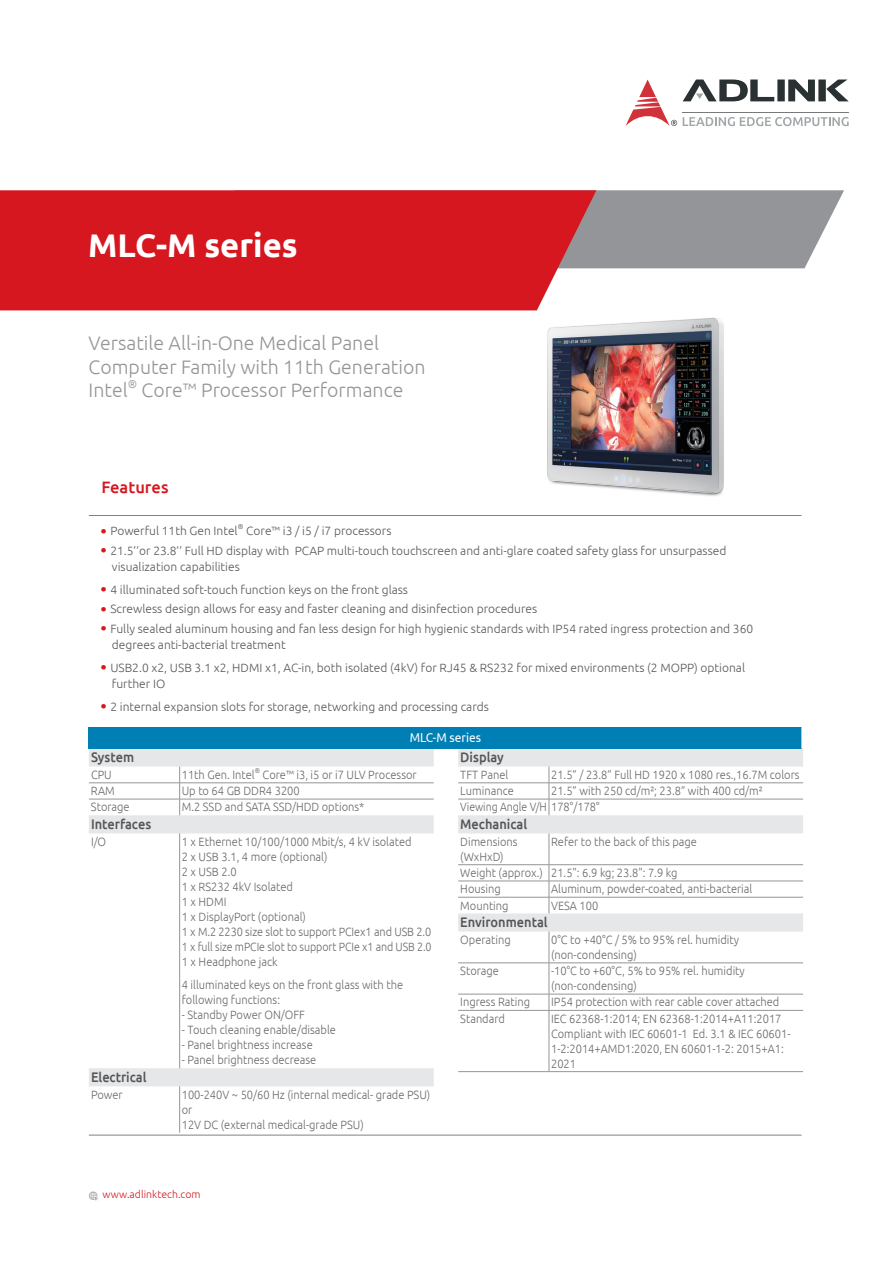
<style>
.page{position:relative;width:893px;height:1263px;background:#fff}
.page>*{position:absolute;margin:0;border:0;box-sizing:border-box;transform-origin:0 0}
.t1{font:700 32.7px "Ubuntu";color:#fff}
.t2{font:300 19.5px/23.4px "Ubuntu";color:#939598}
.t3{font:500 16.5px "Ubuntu";color:#d7171f}
.t4{font:500 13.8px "Ubuntu";color:#545557;scale:.92 1}
.t5{font:12.9px "Ubuntu";color:#fff;scale:.92 1}
.t6{font:300 12px/15px "Ubuntu";color:#69696c;scale:.93 1}
.t7{font:300 12px/16.5px "Ubuntu";color:#57585a}
.t8{font:300 11.4px "Ubuntu";color:#939598}
.t9{font:300 10.5px "Ubuntu";color:#d7171f}
.t10{font:300 7.05px "Ubuntu";color:#69696c;scale:.92 1}
.t11{font:300 7.05px "Ubuntu";color:#57585a}
.s1{font-family:"Microsoft Jheng Hei";font-size:18px;color:#d7171f}
</style>
<div class="page">
<hr style="left:89px;top:1135px;width:712px;height:1px;background:#808285">
<svg style="left:596px;top:190px;width:248px;height:78px;background:#9b9d9f"></svg>
<div style="left:0;top:190px;width:596px;height:120px;background:#d7171f"></div>
<svg style="left:625px;top:80px;width:52px;height:46px"></svg>
<svg style="left:683px;top:117px;width:166px;height:9px"></svg>
<svg style="left:683px;top:80px;width:165px;height:21px"></svg>
<hr style="left:683px;top:112px;width:166px;height:1px;background:#767a7c">
<svg style="left:89px;top:1191px;width:9px;height:10px"></svg>
<svg style="left:89px;top:748px;width:345px;height:338px"></svg>
<hr style="left:89px;top:782px;width:91px;height:1px;background:#939598">
<hr style="left:180px;top:782px;width:254px;height:1px;background:#939598">
<hr style="left:89px;top:799px;width:91px;height:1px;background:#939598">
<hr style="left:180px;top:799px;width:254px;height:1px;background:#939598">
<svg style="left:179px;top:766px;width:1px;height:49px"></svg>
<hr style="left:179px;top:833px;width:1px;height:235px;background:#939598">
<hr style="left:179px;top:1086px;width:1px;height:46px;background:#939598">
<svg style="left:458px;top:748px;width:345px;height:183px"></svg>
<hr style="left:458px;top:782px;width:91px;height:1px;background:#939598">
<hr style="left:549px;top:782px;width:254px;height:1px;background:#939598">
<hr style="left:458px;top:799px;width:91px;height:1px;background:#939598">
<hr style="left:549px;top:799px;width:254px;height:1px;background:#939598">
<svg style="left:549px;top:766px;width:1px;height:49px"></svg>
<hr style="left:549px;top:833px;width:1px;height:31px;background:#939598">
<hr style="left:458px;top:864px;width:91px;height:1px;background:#939598">
<hr style="left:549px;top:864px;width:254px;height:1px;background:#939598">
<hr style="left:458px;top:881px;width:91px;height:1px;background:#939598">
<hr style="left:549px;top:881px;width:254px;height:1px;background:#939598">
<hr style="left:458px;top:897px;width:91px;height:1px;background:#939598">
<hr style="left:549px;top:897px;width:254px;height:1px;background:#939598">
<svg style="left:549px;top:865px;width:1px;height:48px"></svg>
<hr style="left:549px;top:931px;width:1px;height:32px;background:#939598">
<hr style="left:458px;top:962px;width:91px;height:1px;background:#939598">
<hr style="left:549px;top:962px;width:254px;height:1px;background:#939598">
<hr style="left:549px;top:963px;width:1px;height:31px;background:#939598">
<hr style="left:458px;top:994px;width:91px;height:1px;background:#939598">
<hr style="left:549px;top:994px;width:254px;height:1px;background:#939598">
<svg style="left:549px;top:994px;width:1px;height:16px"></svg>
<hr style="left:458px;top:1010px;width:91px;height:1px;background:#939598">
<hr style="left:549px;top:1010px;width:254px;height:1px;background:#939598">
<hr style="left:549px;top:1010px;width:1px;height:61px;background:#939598">
<hr style="left:458px;top:1071px;width:91px;height:1px;background:#939598">
<hr style="left:549px;top:1071px;width:254px;height:1px;background:#939598">
<hr style="left:89px;top:515px;width:712px;height:1px;background:#808285">
<img style="left:535px;top:308px;width:189px;height:188px">
<div style="left:89px;top:727px;width:713px;height:21px;background:#007fb4"></div>
<svg style="left:801px;top:727px;width:1px;height:21px"></svg>
<h1 class="t1" style="left:88px;top:226px;width:211px">MLC-M series</h1>
<h2 class="t2" style="left:89px;top:331px;width:338px">Versatile All-in-One Medical Panel<br>Computer Family with 11th Generation<br>Intel</h2>
<p class="t8" style="left:128px;top:377px;width:11px">®</p>
<h2 class="t2" style="left:142px;top:378px;width:263px">Core™ Processor Performance</h2>
<h3 class="t3" style="left:101px;top:477px;width:69px">Features</h3>
<p class="t7" style="left:100px;top:522px;width:139px"><span class="s1">•</span> Powerful 11th Gen Intel</p>
<p class="t11" style="left:238px;top:523px;width:7px">®</p>
<p class="t7" style="left:246px;top:522px;width:147px">Core™ i3 / i5 / i7 processors</p>
<p class="t7" style="left:112px;top:542px;width:616px;text-indent:-12px"><span class="s1">•</span> 21.5’’or 23.8’’ Full HD display with PCAP multi-touch touchscreen and anti-glare coated safety glass for unsurpassed visualization capabilities</p>
<p class="t7" style="left:100px;top:581px;width:310px"><span class="s1">•</span> 4 illuminated soft-touch function keys on the front glass</p>
<p class="t7" style="left:100px;top:600px;width:439px"><span class="s1">•</span> Screwless design allows for easy and faster cleaning and disinfection procedures</p>
<p class="t7" style="left:112px;top:620px;width:643px;text-indent:-12px"><span class="s1">•</span> Fully sealed aluminum housing and fan less design for high hygienic standards with IP54 rated ingress protection and 360 degrees anti-bacterial treatment</p>
<p class="t7" style="left:112px;top:659px;width:635px;text-indent:-12px"><span class="s1">•</span> USB2.0 x2, USB 3.1 x2, HDMI x1, AC-in, both isolated (4kV) for RJ45 &amp; RS232 for mixed environments (2 MOPP) optional further IO</p>
<p class="t7" style="left:100px;top:698px;width:391px"><span class="s1">•</span> 2 internal expansion slots for storage, networking and processing cards</p>
<p class="t5" style="left:410px;top:730px;width:79px">MLC-M series</p>
<p class="t4" style="left:91px;top:749px;width:48px">System</p>
<p class="t6" style="left:91px;top:767px;width:24px">CPU</p>
<p class="t6" style="left:182px;top:767px;width:80px">11th Gen. Intel</p>
<p class="t10" style="left:255px;top:766px;width:7px">®</p>
<p class="t6" style="left:263px;top:767px;width:167px">Core™ i3, i5 or i7 ULV Processor</p>
<p class="t6" style="left:91px;top:783px;width:27px">RAM</p>
<p class="t6" style="left:182px;top:783px;width:128px">Up to 64 GB DDR4 3200</p>
<p class="t6" style="left:91px;top:799px;width:43px">Storage</p>
<p class="t6" style="left:182px;top:799px;width:198px">M.2 SSD and SATA SSD/HDD options*</p>
<p class="t4" style="left:91px;top:815px;width:67px">Interfaces</p>
<p class="t6" style="left:91px;top:834px;width:18px">I/O</p>
<p class="t6" style="left:182px;top:834px;width:270px">1 x Ethernet 10/100/1000 Mbit/s, 4 kV isolated<br>2 x USB 3.1, 4 more (optional)<br>2 x USB 2.0<br>1 x RS232 4kV Isolated<br>1 x HDMI<br>1 x DisplayPort (optional)<br>1 x M.2 2230 size slot to support PCIex1 and USB 2.0<br>1 x full size mPCIe slot to support PCIe x1 and USB 2.0<br>1 x Headphone jack</p>
<p class="t6" style="left:182px;top:977px;width:239px">4 illuminated keys on the front glass with the following functions:</p>
<p class="t6" style="left:182px;top:1007px;width:134px">- Standby Power ON/OFF</p>
<p class="t6" style="left:182px;top:1022px;width:167px">- Touch cleaning enable/disable</p>
<p class="t6" style="left:182px;top:1037px;width:142px">- Panel brightness increase</p>
<p class="t6" style="left:182px;top:1052px;width:146px">- Panel brightness decrease</p>
<p class="t4" style="left:91px;top:1068px;width:62px">Electrical</p>
<p class="t6" style="left:91px;top:1086px;width:36px">Power</p>
<p class="t6" style="left:182px;top:1086px;width:269px">100-240V ~ 50/60 Hz (internal medical- grade PSU) or<br>12V DC (external medical-grade PSU)</p>
<p class="t9" style="left:102px;top:1188px;width:100px">www.adlinktech.com</p>
<p class="t4" style="left:460px;top:749px;width:49px">Display</p>
<p class="t6" style="left:460px;top:767px;width:53px">TFT Panel</p>
<p class="t6" style="left:551px;top:767px;width:269px">21.5” / 23.8” Full HD 1920 x 1080 res.,16.7M colors</p>
<p class="t6" style="left:460px;top:783px;width:59px">Luminance</p>
<p class="t6" style="left:460px;top:782px;width:327px;line-height:16.2px;text-indent:91px">21.5” with 250 cd/m²; 23.8” with 400 cd/m²<br>Viewing Angle V/H 178°/178°</p>
<p class="t4" style="left:460px;top:815px;width:74px">Mechanical</p>
<p class="t6" style="left:460px;top:834px;width:63px">Dimensions (WxHxD)</p>
<p class="t6" style="left:551px;top:834px;width:158px">Refer to the back of this page</p>
<p class="t6" style="left:460px;top:864px;width:235px;line-height:16.2px">Weight (approx.) 21.5": 6.9 kg; 23.8": 7.9 kg<br>Housing</p>
<p class="t6" style="left:551px;top:881px;width:218px">Aluminum, powder-coated, anti-bacterial</p>
<p class="t6" style="left:460px;top:897px;width:53px">Mounting</p>
<p class="t6" style="left:551px;top:897px;width:52px">VESA 100</p>
<p class="t4" style="left:460px;top:914px;width:97px">Environmental</p>
<p class="t6" style="left:460px;top:932px;width:56px">Operating</p>
<p class="t6" style="left:551px;top:932px;width:204px">0°C to +40°C / 5% to 95% rel. humidity (non-condensing)</p>
<p class="t6" style="left:460px;top:963px;width:43px">Storage</p>
<p class="t6" style="left:551px;top:963px;width:210px">-10°C to +60°C, 5% to 95% rel. humidity (non-condensing)</p>
<p class="t6" style="left:460px;top:994px;width:77px">Ingress Rating</p>
<p class="t6" style="left:551px;top:994px;width:247px">IP54 protection with rear cable cover attached</p>
<p class="t6" style="left:460px;top:1010px;width:50px">Standard</p>
<p class="t6" style="left:551px;top:1010px;width:259px">IEC 62368-1:2014; EN 62368-1:2014+A11:2017<br>Compliant with IEC 60601-1 Ed. 3.1 &amp; IEC 60601- 1-2:2014+AMD1:2020, EN 60601-1-2: 2015+A1:<br>2021</p>
</div>
